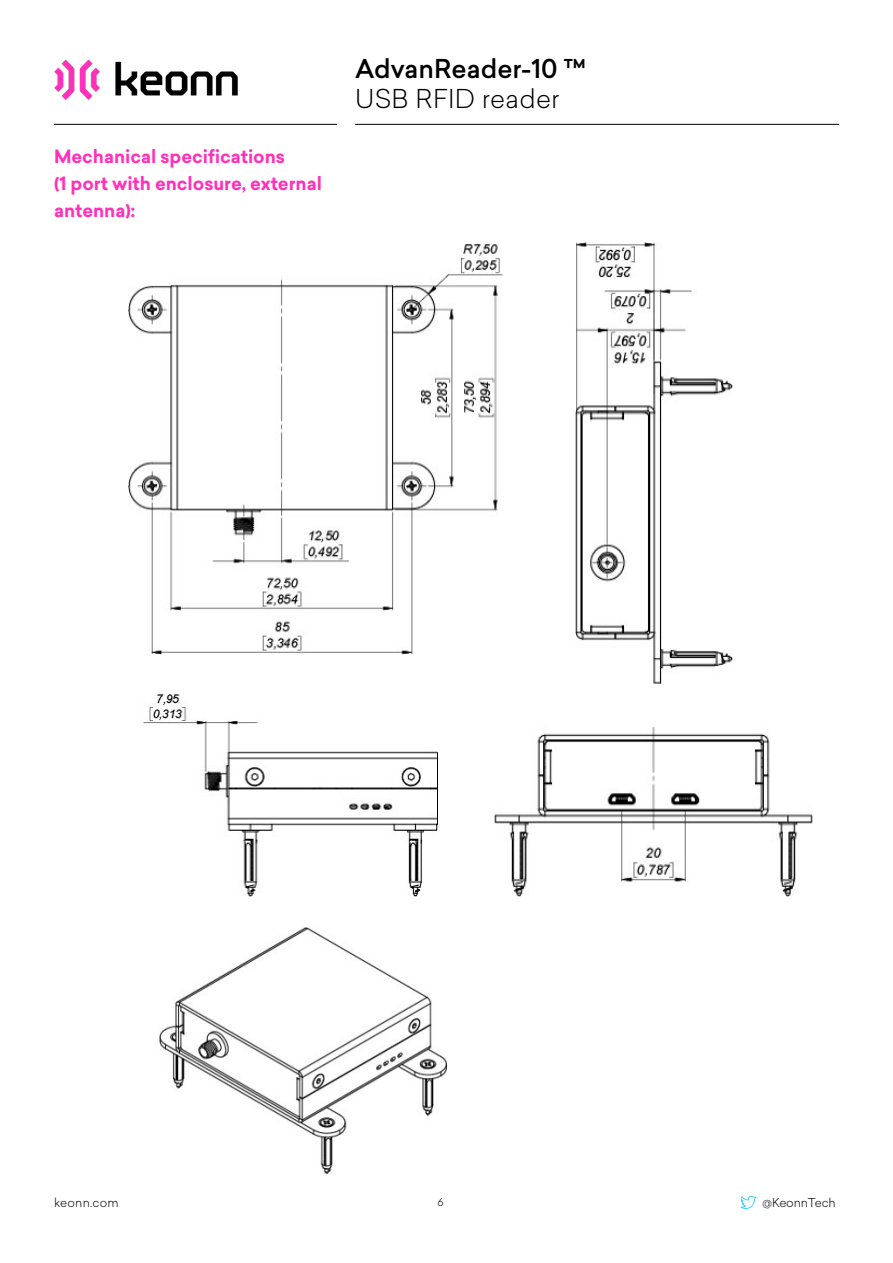
<style>
.page{position:relative;width:893px;height:1263px;background:#fff}
.page>*{position:absolute;margin:0;border:0;box-sizing:border-box;transform-origin:0 0}
.t1{font:500 25.5px "Sailec";color:#000}
.t2{font:300 25.5px "Sailec";letter-spacing:.01em;color:#000}
.t3{font:700 18px/27px "Sailec";color:#ff30b9}
.t4{font:300 12px "Sailec";letter-spacing:-.01em;color:#000}
.t5{font:300 12px "Sailec";letter-spacing:.02em;color:#000}
.t6{font:300 10.5px "Sailec";color:#000}
</style>
<div class="page">
<hr style="left:355px;top:124px;width:484px;height:1px;background:#000">
<hr style="left:54px;top:124px;width:283px;height:1px;background:#000">
<img style="left:54px;top:59px;width:184px;height:40px">
<svg style="left:740px;top:1195px;width:17px;height:14px"></svg>
<img style="left:575px;top:243px;width:157px;height:440px">
<img style="left:143px;top:694px;width:295px;height:202px">
<img style="left:495px;top:727px;width:318px;height:169px">
<img style="left:160px;top:928px;width:286px;height:246px">
<img style="left:128px;top:244px;width:374px;height:411px">
<p class="t3" style="left:54px;top:143px;width:269px">Mechanical specifications<br>(1 port with enclosure, external antenna):</p>
<h1 class="t1" style="left:355px;top:51px;width:233px">AdvanReader-10 ™</h1>
<h1 class="t2" style="left:355px;top:81px;width:206px">USB RFID reader</h1>
<p class="t5" style="left:54px;top:1194px;width:66px">keonn.com</p>
<p class="t6" style="left:438px;top:1195px;width:8px">6</p>
<p class="t4" style="left:762px;top:1194px;width:75px">@KeonnTech</p>
</div>
